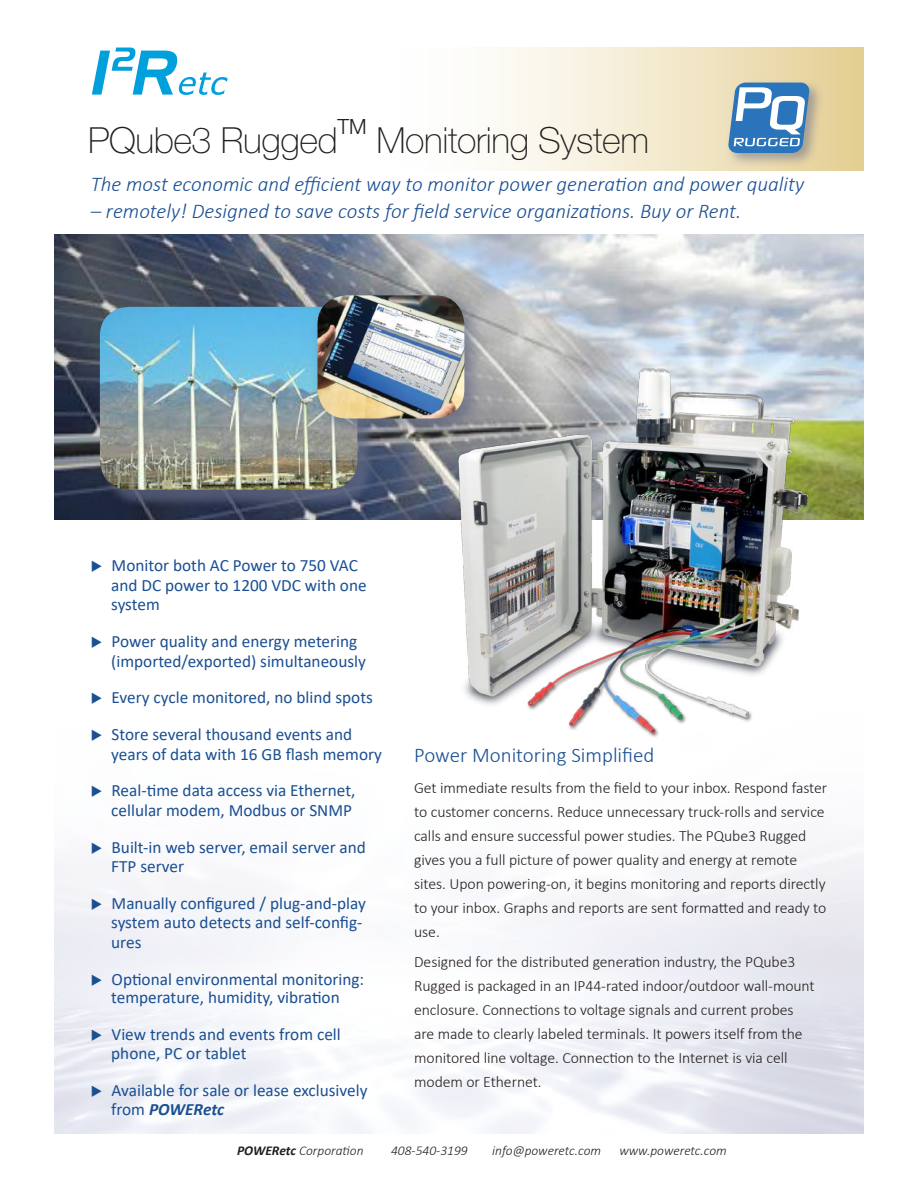
<style>
.page{position:relative;width:918px;height:1188px;background:#fff}
.page>*{position:absolute;margin:0;border:0;box-sizing:border-box;transform-origin:0 0}
.t1{font:100 36px "Helvetica Neue LT Std";letter-spacing:-.01em;color:#241f1f}
.t2{font:italic 300 21px "Calibri";color:#1a4f92}
.t3{font:300 21px "Calibri";color:#1a4f92}
.t4{font:300 21px "Helvetica Neue LT Std";color:#241f1f}
.t5{font:17.25px/19.5px "Calibri";color:#1a4f92}
.t6{font:300 15.75px/24px "Calibri";letter-spacing:-.005em;color:#241f1f}
.t7{font:italic 300 13.5px "Calibri";color:#241f1f}
.s1{font-weight:700;font-style:italic}
.s2{font-weight:700}
</style>
<div class="page">
<img style="left:54px;top:234px;width:810px;height:285px">
<div style="left:102px;top:309px;width:274px;height:199px;background:#636b87;opacity:.68"></div>
<img style="left:100px;top:307px;width:257px;height:183px">
<div style="left:310px;top:288px;width:174px;height:150px;background:#636b87;opacity:.69"></div>
<img style="left:318px;top:295px;width:146px;height:123px">
<img style="left:421px;top:352px;width:420px;height:386px">
<div style="left:382px;top:48px;width:482px;height:123px;background:linear-gradient(to right,#fff,#e6d29a)"></div>
<svg style="left:92px;top:48px;width:136px;height:47px"></svg>
<div style="left:725px;top:79px;width:100px;height:90px;background:#636b87;opacity:.54"></div>
<svg style="left:728px;top:66px;width:86px;height:87px"></svg>
<h2 class="t4" style="left:338px;top:113px;width:31px">TM</h2>
<h1 class="t1" style="left:88px;top:120px;width:251px">PQube3 Rugged</h1>
<h1 class="t1" style="left:376px;top:120px;width:274px">Monitoring System</h1>
<h2 class="t2" style="left:91px;top:171px;width:715px">The most economic and efficient way to monitor power generation and power quality</h2>
<h2 class="t2" style="left:91px;top:198px;width:652px">– remotely! Designed to save costs for field service organizations. Buy or Rent.</h2>
<p class="t5" style="left:111px;top:555px;width:257px;text-indent:-21px">◆ Monitor both AC Power to 750 VAC and DC power to 1200 VDC with one system</p>
<p class="t5" style="left:111px;top:631px;width:256px;text-indent:-21px">◆ Power quality and energy metering (imported/exported) simultaneously</p>
<p class="t5" style="left:91px;top:687px;width:284px">◆ Every cycle monitored, no blind spots</p>
<p class="t5" style="left:111px;top:724px;width:272px;text-indent:-21px">◆ Store several thousand events and years of data with 16 GB flash memory</p>
<p class="t5" style="left:91px;top:781px;width:266px;text-align:right">◆ Real-time data access via Ethernet, cellular modem, Modbus or SNMP</p>
<p class="t5" style="left:111px;top:837px;width:256px;text-indent:-21px">◆ Built-in web server, email server and<br>FTP server</p>
<p class="t5" style="left:111px;top:893px;width:256px;text-indent:-21px">◆ Manually configured / plug-and-play system auto detects and self-config&shy;ures</p>
<p class="t5" style="left:91px;top:970px;width:275px;line-height:18px;text-align:center">◆ Optional environmental monitoring: temperature, humidity, vibration</p>
<p class="t5" style="left:111px;top:1024px;width:231px;text-indent:-21px">◆ View trends and events from cell phone, PC or tablet</p>
<p class="t5" style="left:111px;top:1080px;width:258px;text-indent:-21px">◆ Available for sale or lease exclusively from <span class="s1">POWERetc</span></p>
<h2 class="t3" style="left:414px;top:742px;width:242px">Power Monitoring Simplified</h2>
<p class="t6" style="left:414px;top:775px;width:415px">Get immediate results from the field to your inbox. Respond faster to customer concerns. Reduce unnecessary truck-rolls and service calls and ensure successful power studies. The PQube3 Rugged gives you a full picture of power quality and energy at remote sites. Upon powering-on, it begins monitoring and reports directly to your inbox. Graphs and reports are sent formatted and ready to use.</p>
<p class="t6" style="left:414px;top:950px;width:402px">Designed for the distributed generation industry, the PQube3<br>Rugged is packaged in an IP44-rated indoor/outdoor wall-mount enclosure. Connections to voltage signals and current probes are made to clearly labeled terminals. It powers itself from the monitored line voltage. Connection to the Internet is via cell modem or Ethernet.</p>
<p class="t7" style="left:237px;top:1142px;width:128px"><span class="s2">POWERetc</span> Corporation</p>
<p class="t7" style="left:391px;top:1142px;width:78px">408-540-3199</p>
<p class="t7" style="left:492px;top:1142px;width:110px">info@poweretc.com</p>
<p class="t7" style="left:619px;top:1142px;width:109px">www.poweretc.com</p>
</div>
